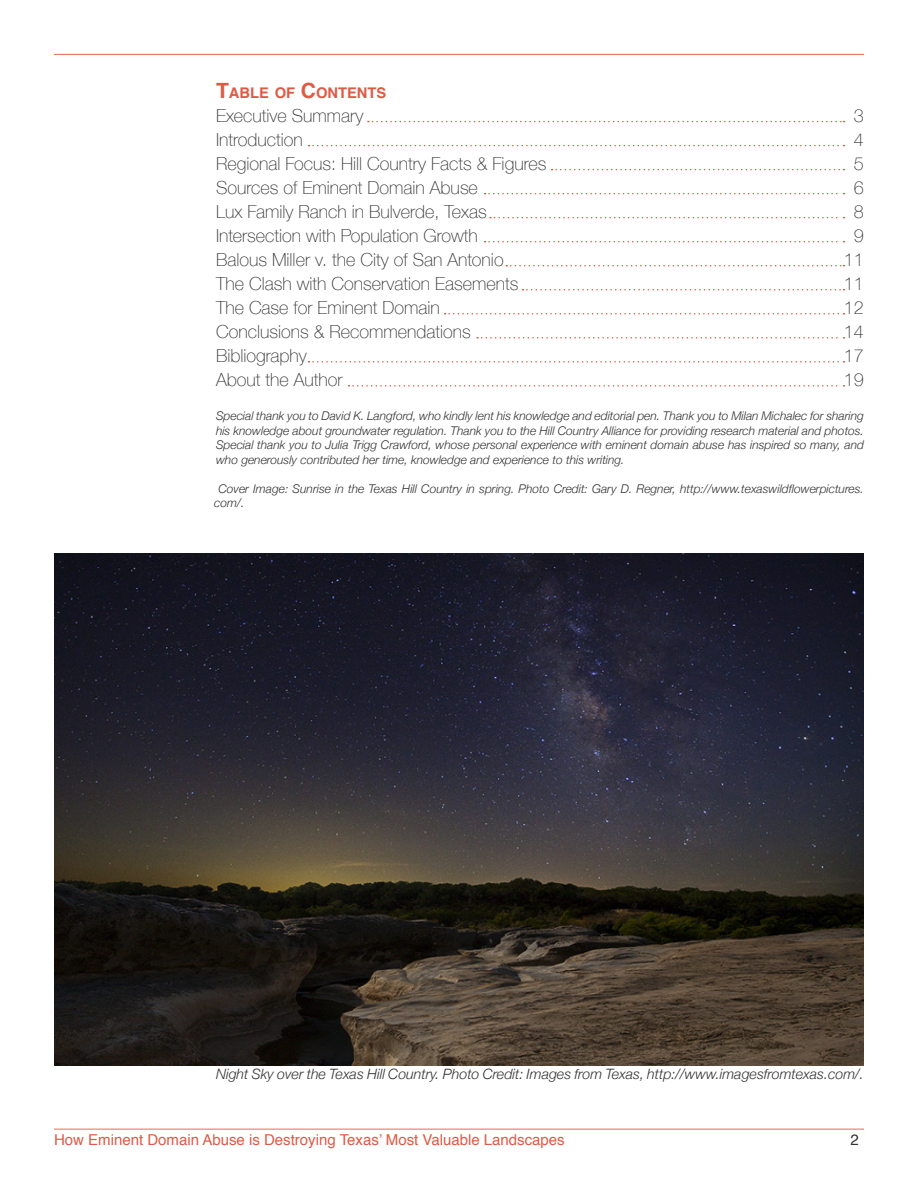
<style>
.page{position:relative;width:918px;height:1188px;background:#fff}
.page>*{position:absolute;margin:0;border:0;box-sizing:border-box;transform-origin:0 0}
.t1{font:100 18px "Helvetica Neue";color:#323232}
.t2{font:15px "Helvetica";color:#de5a45}
.t3{font:15px "Helvetica";color:#323232}
.t4{font:700 14.7px "Helvetica";color:#de5a45}
.t5{font:italic 300 14.25px "Helvetica Neue";color:#323232}
.t6{font:italic 300 12px/14.4px "Helvetica Neue";color:#323232;text-align:justify}
.s1{font-size:21px}
</style>
<div class="page">
<hr style="left:54px;top:54px;width:810px;height:1px;background:#f26550">
<hr style="left:54px;top:1129px;width:810px;height:1px;background:#f26550">
<img style="left:54px;top:554px;width:810px;height:511px">
<svg style="left:368px;top:121px;width:476px;height:1px"></svg>
<svg style="left:309px;top:145px;width:535px;height:1px"></svg>
<svg style="left:552px;top:169px;width:292px;height:1px"></svg>
<svg style="left:485px;top:193px;width:359px;height:1px"></svg>
<svg style="left:490px;top:217px;width:354px;height:1px"></svg>
<svg style="left:485px;top:241px;width:359px;height:1px"></svg>
<svg style="left:506px;top:265px;width:338px;height:1px"></svg>
<svg style="left:522px;top:289px;width:322px;height:1px"></svg>
<svg style="left:445px;top:313px;width:399px;height:1px"></svg>
<svg style="left:477px;top:337px;width:367px;height:2px"></svg>
<svg style="left:309px;top:361px;width:535px;height:2px"></svg>
<svg style="left:349px;top:385px;width:495px;height:2px"></svg>
<p class="t4" style="left:216px;top:80px;width:172px"><span class="s1">T</span>ABLE OF <span class="s1">C</span>ONTENTS</p>
<p class="t1" style="left:216px;top:101px;width:149px">Executive Summary</p>
<p class="t1" style="left:854px;top:101px;width:12px">3</p>
<p class="t1" style="left:216px;top:125px;width:88px">Introduction</p>
<p class="t1" style="left:854px;top:125px;width:12px">4</p>
<p class="t1" style="left:216px;top:149px;width:332px">Regional Focus: Hill Country Facts &amp; Figures</p>
<p class="t1" style="left:854px;top:149px;width:12px">5</p>
<p class="t1" style="left:216px;top:173px;width:264px">Sources of Eminent Domain Abuse</p>
<p class="t1" style="left:854px;top:173px;width:12px">6</p>
<p class="t1" style="left:216px;top:197px;width:272px">Lux Family Ranch in Bulverde, Texas</p>
<p class="t1" style="left:854px;top:197px;width:12px">8</p>
<p class="t1" style="left:216px;top:221px;width:263px">Intersection with Population Growth</p>
<p class="t1" style="left:854px;top:221px;width:12px">9</p>
<p class="t1" style="left:216px;top:245px;width:289px">Balous Miller v. the City of San Antonio</p>
<p class="t1" style="left:844px;top:245px;width:22px">11</p>
<p class="t1" style="left:216px;top:269px;width:304px">The Clash with Conservation Easements</p>
<p class="t1" style="left:844px;top:269px;width:22px">11</p>
<p class="t1" style="left:216px;top:293px;width:225px">The Case for Eminent Domain</p>
<p class="t1" style="left:844px;top:293px;width:22px">12</p>
<p class="t1" style="left:216px;top:317px;width:256px">Conclusions &amp; Recommendations</p>
<p class="t1" style="left:844px;top:317px;width:22px">14</p>
<p class="t1" style="left:216px;top:341px;width:92px">Bibliography</p>
<p class="t1" style="left:844px;top:341px;width:22px">17</p>
<p class="t1" style="left:216px;top:365px;width:128px">About the Author</p>
<p class="t1" style="left:844px;top:365px;width:22px">19</p>
<p class="t6" style="left:216px;top:408px;width:650px">Special thank you to David K. Langford, who kindly lent his knowledge and editorial pen. Thank you to Milan Michalec for sharing his knowledge about groundwater regulation. Thank you to the Hill Country Alliance for providing research material and photos.<br>Special thank you to Julia Trigg Crawford, whose personal experience with eminent domain abuse has inspired so many, and who generously contributed her time, knowledge and experience to this writing.</p>
<p class="t6" style="left:214px;top:481px;width:651px;text-indent:4px">Cover Image: Sunrise in the Texas Hill Country in spring. Photo Credit: Gary D. Regner, http://www.texaswildflowerpictures. com/.</p>
<p class="t5" style="left:216px;top:1062px;width:649px">Night Sky over the Texas Hill Country. Photo Credit: Images from Texas, http://www.imagesfromtexas.com/.</p>
<p class="t2" style="left:54px;top:1128px;width:512px">How Eminent Domain Abuse is Destroying Texas’ Most Valuable Landscapes</p>
<p class="t3" style="left:850px;top:1128px;width:10px">2</p>
</div>
